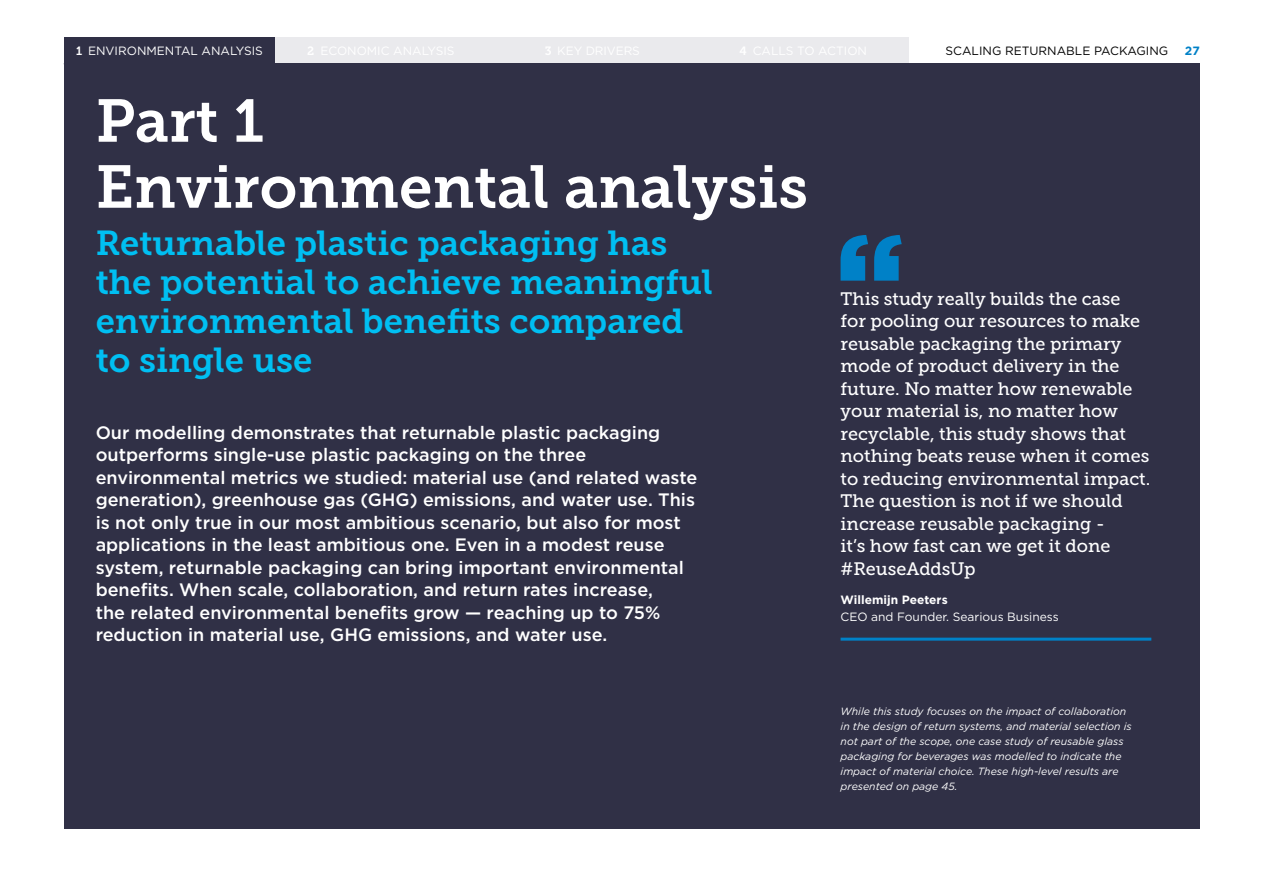
<style>
.page{position:relative;width:1263px;height:893px;background:#fff}
.page>*{position:absolute;margin:0;border:0;box-sizing:border-box;transform-origin:0 0}
.t1{font:60px/66px "Museo Slab 700";color:#fff}
.t2{font:34.5px/39px "Museo Slab 700";color:#00bff2}
.t3{font:500 18px/22.5px "Gotham";color:#fff}
.t4{font:18px/22.5px "Museo Slab 500";color:#fff}
.t5{font:12px "Gotham";color:#fff}
.t6{font:12px "Gotham";color:#000}
.t7{font:700 12px "Gotham";color:#fff}
.t8{font:700 12px "Gotham";color:#0081c7}
.t9{font:italic 10.5px/15px "Gotham";color:#fff}
.s1{font-family:"Museo Slab 700"}
</style>
<div class="page">
<div style="left:64px;top:37px;width:211px;height:27px;background:#303046"></div>
<div style="left:275px;top:37px;width:212px;height:27px;background:#eaeaed"></div>
<div style="left:487px;top:37px;width:211px;height:27px;background:#eaeaed"></div>
<div style="left:697px;top:37px;width:212px;height:27px;background:#eaeaed"></div>
<hr style="left:64px;top:63px;width:1135px;height:1px;background:#303046">
<div style="left:64px;top:64px;width:1135px;height:765px;background:#303046"></div>
<hr style="left:840px;top:638px;width:311px;height:3px;background:#0081c7">
<svg style="left:840px;top:235px;width:62px;height:46px"></svg>
<p class="t5" style="left:76px;top:43px;width:188px"><span class="s1">1</span> ENVIRONMENTAL ANALYSIS</p>
<p class="t6" style="left:945px;top:43px;width:224px">SCALING RETURNABLE PACKAGING</p>
<p class="t8" style="left:1185px;top:43px;width:16px">27</p>
<h1 class="t1" style="left:96px;top:88px;width:714px">Part 1<br>Environmental analysis</h1>
<h2 class="t2" style="left:96px;top:224px;width:618px">Returnable plastic packaging has the potential to achieve meaningful environmental benefits compared to single use</h2>
<p class="t3" style="left:96px;top:421px;width:603px">Our modelling demonstrates that returnable plastic packaging outperforms single-use plastic packaging on the three environmental metrics we studied: material use (and related waste generation), greenhouse gas (GHG) emissions, and water use. This is not only true in our most ambitious scenario, but also for most applications in the least ambitious one. Even in a modest reuse system, returnable packaging can bring important environmental benefits. When scale, collaboration, and return rates increase,<br>the related environmental benefits grow — reaching up to 75% reduction in material use, GHG emissions, and water use.</p>
<p class="t4" style="left:840px;top:287px;width:311px">This study really builds the case for pooling our resources to make reusable packaging the primary mode of product delivery in the future. No matter how renewable your material is, no matter how recyclable, this study shows that nothing beats reuse when it comes to reducing environmental impact.<br>The question is not if we should increase reusable packaging -<br>it’s how fast can we get it done #ReuseAddsUp</p>
<p class="t7" style="left:840px;top:592px;width:109px">Willemijn Peeters</p>
<p class="t5" style="left:840px;top:609px;width:220px">CEO and Founder. Searious Business</p>
<p class="t9" style="left:840px;top:703px;width:293px">While this study focuses on the impact of collaboration in the design of return systems, and material selection is not part of the scope, one case study of reusable glass packaging for beverages was modelled to indicate the impact of material choice. These high-level results are presented on page 45.</p>
</div>
